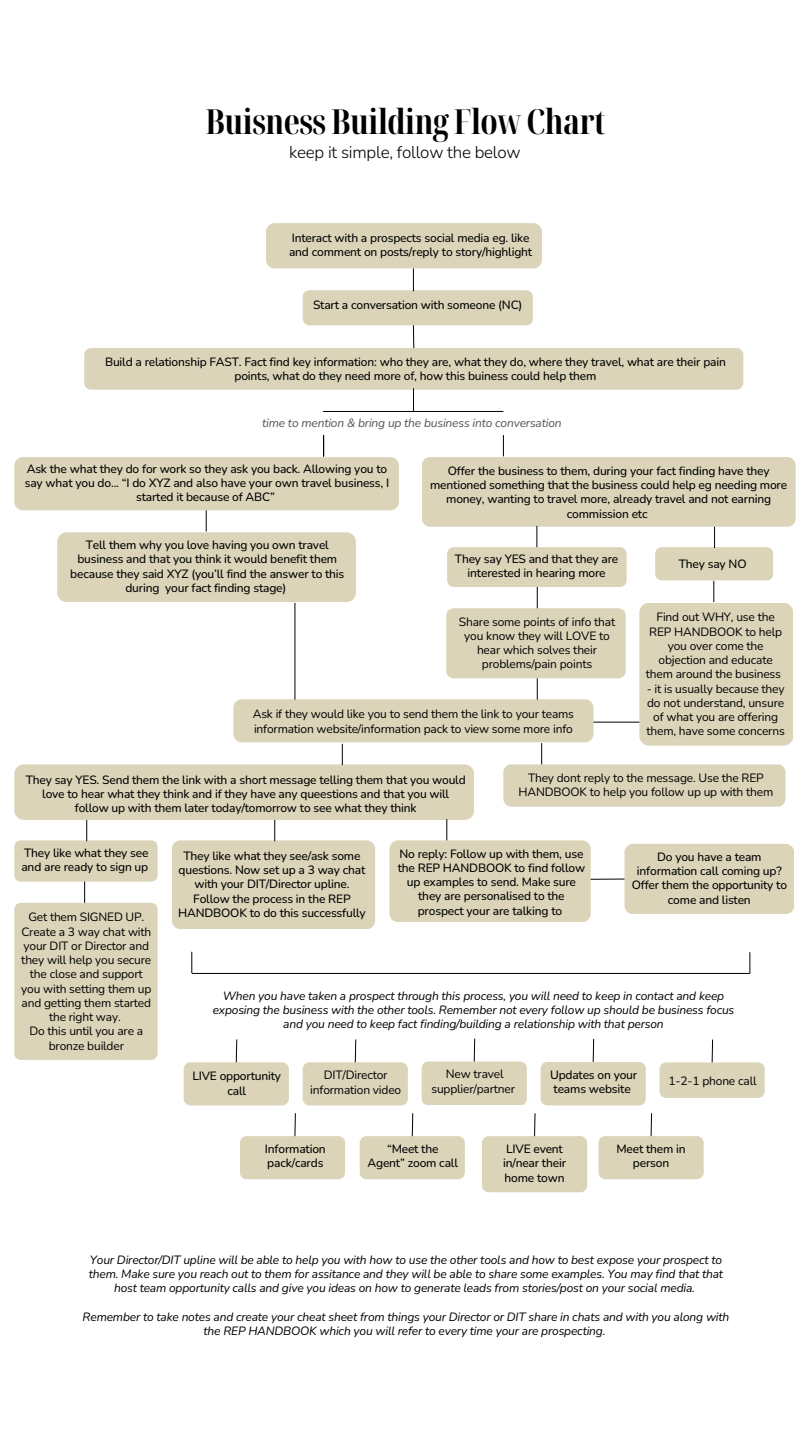
<style>
.page{position:relative;width:810px;height:1440px;background:#fff}
.page>*{position:absolute;margin:0;border:0;box-sizing:border-box;transform-origin:0 0}
.t1{font:700 extra-condensed 34.5px "Noto Serif Display";letter-spacing:-.015em;color:#000}
.t2{font:300 17px "Nunito";letter-spacing:-.015em;color:#000}
.t3{font:500 12px/14.2px "Nunito";letter-spacing:-.015em;color:#000;text-align:center}
.t4{font:12px/14.2px "Nunito";letter-spacing:-.015em;color:#000;text-align:center}
.t5{font:italic 12px/14.2px "Nunito";letter-spacing:-.015em;color:#000;text-align:center}
.t6{font:italic 12px "Nunito";letter-spacing:-.015em;color:#545454}
</style>
<div class="page">
<div style="left:303px;top:290px;width:230px;height:35px;background:#dbd4b9;border-radius:7px"></div>
<div style="left:84px;top:348px;width:659px;height:42px;background:#dbd4b9;border-radius:7px"></div>
<div style="left:240px;top:1136px;width:105px;height:43px;background:#dbd4b9;border-radius:7px"></div>
<div style="left:184px;top:1062px;width:105px;height:43px;background:#dbd4b9;border-radius:7px"></div>
<hr style="left:192px;top:973px;width:558px;height:1px;background:#000">
<svg style="left:236px;top:1039px;width:2px;height:24px"></svg>
<svg style="left:413px;top:325px;width:2px;height:23px"></svg>
<div style="left:422px;top:457px;width:374px;height:70px;background:#dbd4b9;border-radius:8px"></div>
<hr style="left:323px;top:411px;width:180px;height:1px;background:#000">
<svg style="left:503px;top:435px;width:1px;height:21px"></svg>
<svg style="left:413px;top:388px;width:1px;height:23px"></svg>
<div style="left:655px;top:547px;width:118px;height:33px;background:#dbd4b9;border-radius:6px"></div>
<div style="left:447px;top:547px;width:180px;height:40px;background:#dbd4b9;border-radius:6px"></div>
<svg style="left:537px;top:526px;width:1px;height:21px"></svg>
<svg style="left:714px;top:527px;width:1px;height:21px"></svg>
<svg style="left:713px;top:581px;width:1px;height:21px"></svg>
<div style="left:14px;top:457px;width:385px;height:53px;background:#dbd4b9;border-radius:8px"></div>
<svg style="left:323px;top:435px;width:1px;height:21px"></svg>
<div style="left:57px;top:532px;width:299px;height:70px;background:#dbd4b9;border-radius:9px"></div>
<svg style="left:206px;top:510px;width:1px;height:22px"></svg>
<hr style="left:579px;top:722px;width:181px;height:1px;background:#000">
<div style="left:233px;top:699px;width:360px;height:43px;background:#dbd4b9;border-radius:8px"></div>
<div style="left:14px;top:764px;width:460px;height:56px;background:#dbd4b9;border-radius:9px"></div>
<svg style="left:342px;top:744px;width:1px;height:21px"></svg>
<div style="left:503px;top:764px;width:282px;height:43px;background:#dbd4b9;border-radius:8px"></div>
<svg style="left:541px;top:743px;width:1px;height:21px"></svg>
<div style="left:14px;top:840px;width:144px;height:42px;background:#dbd4b9;border-radius:6px"></div>
<svg style="left:86px;top:820px;width:1px;height:21px"></svg>
<svg style="left:591px;top:878px;width:33px;height:2px"></svg>
<div style="left:389px;top:840px;width:202px;height:82px;background:#dbd4b9;border-radius:9px"></div>
<svg style="left:446px;top:819px;width:1px;height:21px"></svg>
<div style="left:624px;top:844px;width:170px;height:70px;background:#dbd4b9;border-radius:9px"></div>
<div style="left:172px;top:840px;width:203px;height:89px;background:#dbd4b9;border-radius:9px"></div>
<svg style="left:274px;top:820px;width:1px;height:21px"></svg>
<div style="left:446px;top:608px;width:180px;height:70px;background:#dbd4b9;border-radius:7px"></div>
<svg style="left:537px;top:587px;width:1px;height:21px"></svg>
<hr style="left:295px;top:603px;width:1px;height:97px;background:#000">
<div style="left:639px;top:603px;width:154px;height:143px;background:#dbd4b9;border-radius:10px"></div>
<div style="left:14px;top:903px;width:144px;height:157px;background:#dbd4b9;border-radius:6px"></div>
<svg style="left:84px;top:882px;width:1px;height:21px"></svg>
<svg style="left:191px;top:952px;width:1px;height:21px"></svg>
<svg style="left:750px;top:952px;width:1px;height:21px"></svg>
<div style="left:303px;top:1062px;width:105px;height:43px;background:#dbd4b9;border-radius:7px"></div>
<svg style="left:355px;top:1039px;width:2px;height:24px"></svg>
<div style="left:541px;top:1062px;width:105px;height:43px;background:#dbd4b9;border-radius:7px"></div>
<svg style="left:592px;top:1039px;width:2px;height:23px"></svg>
<div style="left:422px;top:1062px;width:105px;height:43px;background:#dbd4b9;border-radius:7px"></div>
<svg style="left:473px;top:1038px;width:2px;height:24px"></svg>
<div style="left:660px;top:1062px;width:105px;height:36px;background:#dbd4b9;border-radius:7px"></div>
<svg style="left:711px;top:1039px;width:2px;height:24px"></svg>
<svg style="left:294px;top:1113px;width:2px;height:24px"></svg>
<div style="left:360px;top:1136px;width:105px;height:43px;background:#dbd4b9;border-radius:7px"></div>
<svg style="left:412px;top:1113px;width:2px;height:24px"></svg>
<div style="left:482px;top:1136px;width:105px;height:56px;background:#dbd4b9;border-radius:7px"></div>
<svg style="left:534px;top:1113px;width:2px;height:24px"></svg>
<div style="left:266px;top:223px;width:276px;height:45px;background:#dbd4b9;border-radius:9px"></div>
<svg style="left:413px;top:268px;width:1px;height:23px"></svg>
<div style="left:599px;top:1136px;width:105px;height:43px;background:#dbd4b9;border-radius:7px"></div>
<svg style="left:650px;top:1113px;width:2px;height:24px"></svg>
<svg style="left:537px;top:678px;width:1px;height:22px"></svg>
<p class="t1" style="left:205px;top:97px;width:402px">Buisness Building Flow Chart</p>
<p class="t2" style="left:289px;top:140px;width:233px">keep it simple, follow the below</p>
<p class="t3" style="left:289px;top:231px;width:245px;text-align:left">Interact with a prospects social media eg. like and comment on posts/reply to story/highlight</p>
<p class="t3" style="left:313px;top:298px;width:211px">Start a conversation with someone (NC)</p>
<p class="t3" style="left:105px;top:355px;width:622px">Build a relationship FAST. Fact find key information: who they are, what they do, where they travel, what are their pain points, what do they need more of, how this buiness could help them</p>
<p class="t6" style="left:262px;top:415px;width:301px">time to mention &amp; bring up the business into conversation</p>
<p class="t3" style="left:25px;top:462px;width:366px">Ask the what they do for work so they ask you back. Allowing you to say what you do... “I do XYZ and also have your own travel business, I started it because of ABC”</p>
<p class="t3" style="left:70px;top:538px;width:276px">Tell them why you love having you own travel business and that you think it would benefit them because they said XYZ (you’ll find the answer to this during your fact finding stage)</p>
<p class="t3" style="left:430px;top:464px;width:359px">Offer the business to them, during your fact finding have they mentioned something that the business could help eg needing more money, wanting to travel more, already travel and not earning commission etc</p>
<p class="t3" style="left:455px;top:552px;width:165px">They say YES and that they are interested in hearing more</p>
<p class="t3" style="left:679px;top:557px;width:69px">They say NO</p>
<p class="t4" style="left:459px;top:615px;width:158px">Share some points of info that you know they will LOVE to hear which solves their problems/pain points</p>
<p class="t4" style="left:646px;top:610px;width:138px">Find out WHY, use the<br>REP HANDBOOK to help you over come the objection and educate them around the business</p>
<p class="t4" style="left:647px;top:682px;width:140px">- it is usually because they do not understand, unsure of what you are offering them, have some concerns</p>
<p class="t4" style="left:253px;top:707px;width:323px;text-align:left">Ask if they would like you to send them the link to your teams information website/information pack to view some more info</p>
<p class="t3" style="left:26px;top:773px;width:442px">They say YES. Send them the link with a short message telling them that you would love to hear what they think and if they have any queestions and that you will follow up with them later today/tomorrow to see what they think</p>
<p class="t4" style="left:519px;top:771px;width:256px">They dont reply to the message. Use the REP<br>HANDBOOK to help you follow up up with them</p>
<p class="t3" style="left:21px;top:846px;width:129px;text-align:left">They like what they see and are ready to sign up</p>
<p class="t3" style="left:398px;top:847px;width:189px">No reply: Follow up with them, use the REP HANDBOOK to find follow up examples to send. Make sure they are personalised to the prospect your are talking to</p>
<p class="t3" style="left:632px;top:850px;width:157px">Do you have a team information call coming up?<br>Offer them the opportunity to come and listen</p>
<p class="t3" style="left:178px;top:849px;width:189px">They like what they see/ask some questions. Now set up a 3 way chat with your DIT/Director upline.<br>Follow the process in the REP<br>HANDBOOK to do this successfully</p>
<p class="t4" style="left:21px;top:910px;width:132px">Get them SIGNED UP.<br>Create a 3 way chat with your DIT or Director and they will help you secure the close and support you with setting them up and getting them started the right way.</p>
<p class="t4" style="left:29px;top:1024px;width:115px">Do this until you are a bronze builder</p>
<p class="t5" style="left:213px;top:989px;width:523px">When you have taken a prospect through this process, you will need to keep in contact and keep exposing the business with the other tools. Remember not every follow up should be business focus and you need to keep fact finding/building a relationship with that person</p>
<p class="t4" style="left:310px;top:1068px;width:92px">DIT/Director information video</p>
<p class="t3" style="left:550px;top:1068px;width:89px;text-align:left">Updates on your teams website</p>
<p class="t4" style="left:431px;top:1067px;width:85px">New travel supplier/partner</p>
<p class="t4" style="left:669px;top:1074px;width:89px">1-2-1 phone call</p>
<p class="t3" style="left:192px;top:1069px;width:90px">LIVE opportunity call</p>
<p class="t3" style="left:265px;top:1142px;width:62px;text-align:left">Information pack/cards</p>
<p class="t3" style="left:368px;top:1142px;width:92px">“Meet the<br>Agent” zoom call</p>
<p class="t3" style="left:503px;top:1142px;width:65px;text-align:left">LIVE event in/near their home town</p>
<p class="t3" style="left:616px;top:1142px;width:71px">Meet them in person</p>
<p class="t5" style="left:89px;top:1253px;width:636px">Your Director/DIT upline will be able to help you with how to use the other tools and how to best expose your prospect to them. Make sure you reach out to them for assitance and they will be able to share some examples. You may find that that host team opportunity calls and give you ideas on how to generate leads from stories/post on your social media.</p>
<p class="t5" style="left:83px;top:1310px;width:648px">Remember to take notes and create your cheat sheet from things your Director or DIT share in chats and with you along with the REP HANDBOOK which you will refer to every time your are prospecting.</p>
</div>
